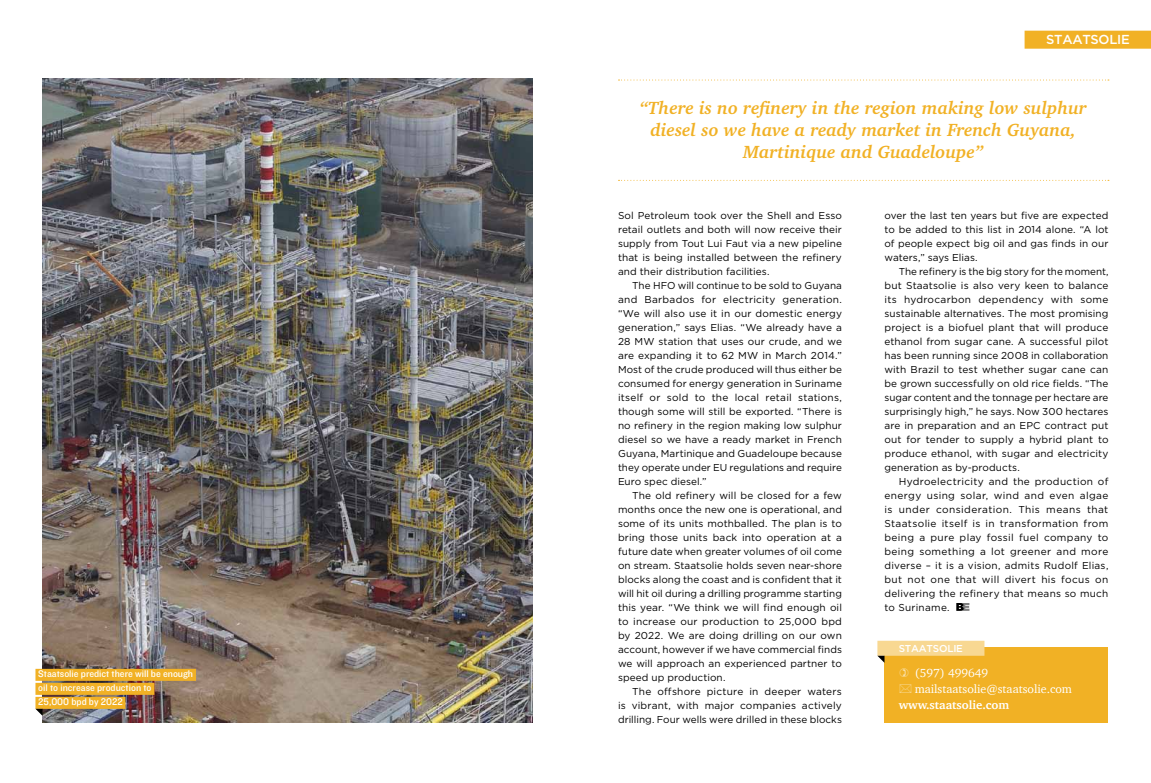
<style>
.page{position:relative;width:1151px;height:783px;background:#fff}
.page>*{position:absolute;margin:0;border:0;box-sizing:border-box;transform-origin:0 0}
.t1{font:italic 700 18px/22px "Charter IT Cby BT";color:#f1b125;text-align:center}
.t2{font:500 13px "Gotham";letter-spacing:-.02em;color:#fff}
.t3{font:12px/16px "Charter";color:#fff}
.t4{font:700 12px "Charter";color:#fff}
.t5{font:10px/14px "Gotham";letter-spacing:.005em;color:#000;text-align:justify}
.t6{font:10px/14px "Knockout HTF31 Junior Middlewt";color:#fff}
.t7{font:500 10px "Gotham";letter-spacing:-.02em;color:#fff}
</style>
<div class="page">
<div style="left:1024px;top:31px;width:127px;height:18px;background:#f1b125"></div>
<svg style="left:956px;top:603px;width:13px;height:7px"></svg>
<img style="left:43px;top:78px;width:490px;height:644px">
<div style="left:35px;top:668px;width:161px;height:12px;background:#f1b125"></div>
<div style="left:35px;top:682px;width:119px;height:12px;background:#f1b125"></div>
<div style="left:35px;top:696px;width:90px;height:12px;background:#f1b125"></div>
<svg style="left:35px;top:708px;width:8px;height:7px"></svg>
<div style="left:884px;top:647px;width:224px;height:75px;background:#f1b125"></div>
<div style="left:877px;top:640px;width:107px;height:15px;background:#f8d892"></div>
<svg style="left:877px;top:655px;width:7px;height:7px"></svg>
<svg style="left:618px;top:79px;width:491px;height:1px"></svg>
<svg style="left:618px;top:180px;width:491px;height:1px"></svg>
<h2 class="t2" style="left:1046px;top:31px;width:85px">STAATSOLIE</h2>
<h1 class="t1" style="left:639px;top:96px;width:449px">“There is no refinery in the region making low sulphur diesel so we have a ready market in French Guyana,<br>Martinique and Guadeloupe”</h1>
<p class="t5" style="left:884px;top:208px;width:225px">over the last ten years but five are expected to be added to this list in 2014 alone. “A lot of people expect big oil and gas finds in our waters,” says Elias.</p>
<p class="t5" style="left:884px;top:264px;width:225px;text-indent:14px">The refinery is the big story for the moment, but Staatsolie is also very keen to balance its hydrocarbon dependency with some sustainable alternatives. The most promising project is a biofuel plant that will produce ethanol from sugar cane. A successful pilot has been running since 2008 in collaboration with Brazil to test whether sugar cane can be grown successfully on old rice fields. “The sugar content and the tonnage per hectare are surprisingly high,” he says. Now 300 hectares are in preparation and an EPC contract put out for tender to supply a hybrid plant to produce ethanol, with sugar and electricity generation as by-products.</p>
<p class="t5" style="left:884px;top:474px;width:225px;text-indent:14px">Hydroelectricity and the production of energy using solar, wind and even algae is under consideration. This means that Staatsolie itself is in transformation from being a pure play fossil fuel company to being something a lot greener and more diverse – it is a vision, admits Rudolf Elias, but not one that will divert his focus on delivering the refinery that means so much to Suriname.</p>
<p class="t5" style="left:618px;top:208px;width:225px">Sol Petroleum took over the Shell and Esso retail outlets and both will now receive their supply from Tout Lui Faut via a new pipeline that is being installed between the refinery and their distribution facilities.</p>
<p class="t5" style="left:618px;top:278px;width:225px;text-indent:14px">The H FO will continue to be sold to G uyana and Barbados for electricity generation. “We will also use it in our domestic energy generation,” says Elias. “We already have a 28 MW</p>
<p class="t5" style="left:618px;top:334px;width:225px;text-indent:40px">station that uses our crude, and we are expanding it to 62 MW</p>
<p class="t5" style="left:618px;top:348px;width:225px;text-indent:144px">in March 2014.” M ost of the crude produced will thus either be consumed for energy generation in Suriname itself or sold to the local retail stations, though some will still be exported. “There is no refinery in the region making low sulphur diesel so we have a ready market in French G uyana, Martinique and G uadeloupe because they operate under EU regulations and require Euro spec diesel.”</p>
<p class="t5" style="left:618px;top:488px;width:225px;text-indent:14px">The old refinery will be closed for a few months once the new one is operational, and some of its units mothballed. The plan is to bring those units back into operation at a future date when greater volumes of oil come on stream. Staatsolie holds seven near-shore blocks along the coast and is confident that it will hit oil during a drilling programme starting this year. “We think we will find enough oil to increase our production to 25,000 bpd by 2022. We are doing drilling on our own account, however if we have commercial finds we will approach an experienced partner to speed up production.</p>
<p class="t5" style="left:618px;top:684px;width:225px;text-indent:14px">The offshore picture in deeper waters is vibrant, with major companies actively drilling. Four wells were drilled in these blocks</p>
<p class="t7" style="left:899px;top:641px;width:66px">STAATSOLIE</p>
<p class="t6" style="left:38px;top:667px;width:156px">Staatsolie predict there will be enough oil to increase production to<br>25,000 bpd by 2022</p>
<p class="t3" style="left:915px;top:664px;width:159px">(597) 499649 mailstaatsolie@staatsolie.com</p>
<p class="t4" style="left:899px;top:694px;width:112px">www.staatsolie.com</p>
</div>
